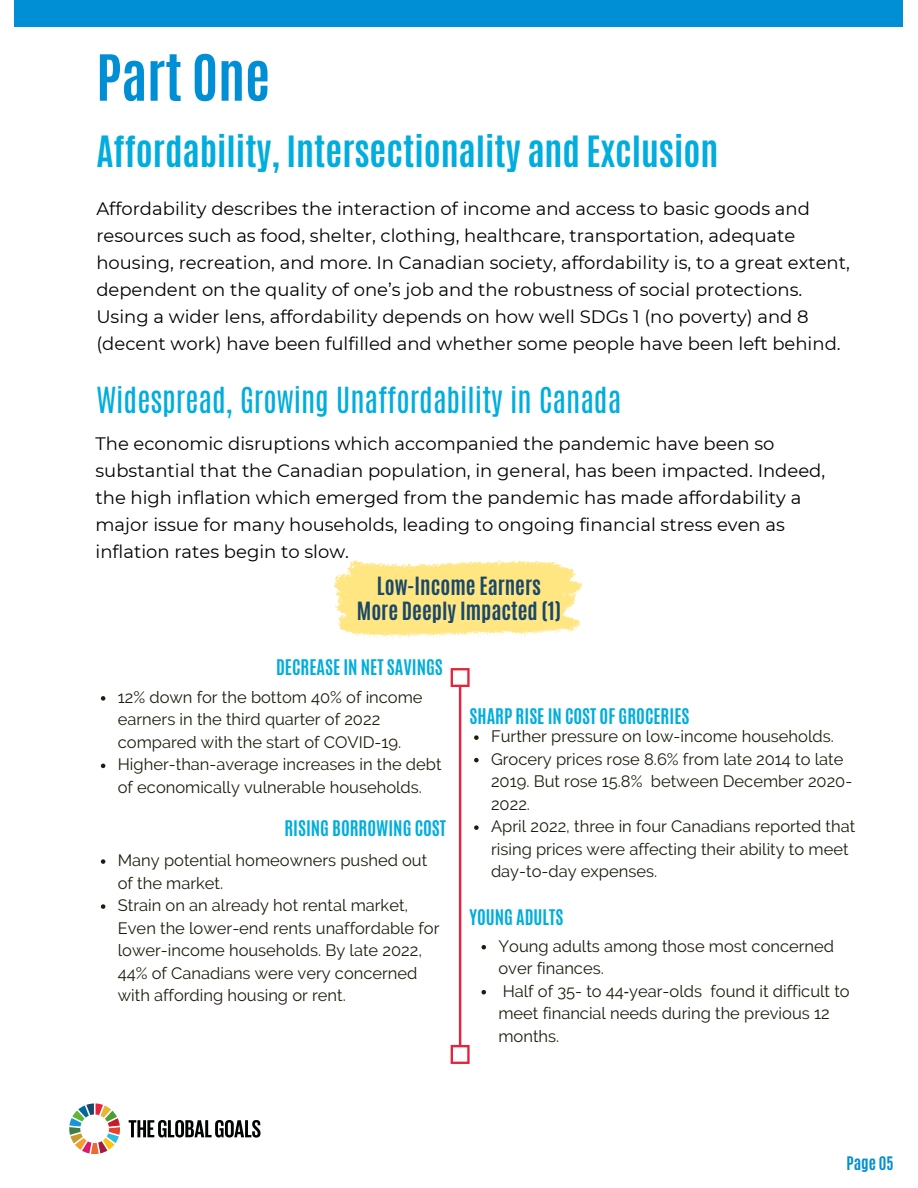
<style>
.page{position:relative;width:918px;height:1188px;background:#fff}
.page>*{position:absolute;margin:0;border:0;box-sizing:border-box;transform-origin:0 0}
.t1{font:700 54px "Antonio";color:#008ed4}
.t2{font:700 36px "Antonio";color:#00addd}
.t3{font:30px "Antonio";color:#00addd}
.t4{font:700 21px/24.8px "Antonio";color:#19486a;text-align:center}
.t5{font:18px/27px "Montserrat";color:#000}
.t6{font:700 18px "Antonio";color:#00addd}
.t7{font:16.5px/22.5px "Raleway";color:#1f1c0d}
.t8{font:700 15.6px "Antonio";color:#008ed4}
.s1{font-family:"Noto Sans"}
</style>
<div class="page">
<div style="left:15px;top:0;width:888px;height:27px;background:#008ed4"></div>
<svg style="left:333px;top:559px;width:249px;height:80px"></svg>
<svg style="left:69px;top:1103px;width:51px;height:51px"></svg>
<svg style="left:129px;top:1120px;width:131px;height:18px"></svg>
<svg style="left:101px;top:859px;width:4px;height:5px"></svg>
<svg style="left:101px;top:904px;width:4px;height:5px"></svg>
<svg style="left:451px;top:668px;width:35px;height:396px"></svg>
<svg style="left:101px;top:696px;width:4px;height:5px"></svg>
<svg style="left:101px;top:764px;width:4px;height:4px"></svg>
<p class="t1" style="left:96px;top:39px;width:175px">Part One</p>
<p class="t2" style="left:96px;top:126px;width:624px">Affordability, Intersectionality and Exclusion</p>
<p class="t5" style="left:96px;top:195px;width:755px">Affordability describes the interaction of income and access to basic goods and resources such as food, shelter, clothing, healthcare, transportation, adequate housing, recreation, and more. In Canadian society, affordability is, to a great extent, dependent on the quality of one’s job and the robustness of social protections.<br>Using a wider lens, affordability depends on how well SDGs 1 (no poverty) and 8 (decent work) have been fulfilled and whether some people have been left behind.</p>
<p class="t3" style="left:96px;top:378px;width:526px">Widespread, Growing Unaffordability in Canada</p>
<p class="t5" style="left:96px;top:430px;width:731px">The economic disruptions which accompanied the pandemic have been so substantial that the Canadian population, in general, has been impacted. Indeed, the high inflation which emerged from the pandemic has made affordability a major issue for many households, leading to ongoing financial stress even as inflation rates begin to slow.</p>
<p class="t4" style="left:357px;top:574px;width:206px">Low-Income Earners<br>More Deeply Impacted (1)</p>
<p class="t6" style="left:276px;top:654px;width:168px">DECREASE IN NET SAVINGS</p>
<p class="t7" style="left:118px;top:686px;width:306px">12% down for the bottom 40% of income earners in the third quarter of 2022 compared with the start of COVID-19.</p>
<p class="t7" style="left:118px;top:753px;width:325px">Higher-than-average increases in the debt of economically vulnerable households.</p>
<p class="t6" style="left:284px;top:815px;width:163px">RISING BORROWING COST</p>
<p class="t7" style="left:118px;top:849px;width:311px">Many potential homeowners pushed out of the market.</p>
<p class="t7" style="left:118px;top:894px;width:323px">Strain on an already hot rental market, Even the lower-end rents unaffordable for lower-income households. By late 2022, 44% of Canadians were very concerned with affording housing or rent.</p>
<p class="t6" style="left:470px;top:704px;width:221px">SHARP RISE IN COST OF GROCERIES</p>
<p class="t7" style="left:491px;top:725px;width:344px">Further pressure on low-income households.</p>
<p class="t7" style="left:491px;top:748px;width:363px">Grocery prices rose 8.6% from late 2014 to late<br>2019. But rose 15.8% between December 2020-<br>2022.</p>
<p class="t7" style="left:491px;top:815px;width:366px">April 2022, three in four Canadians reported that rising prices were affecting their ability to meet day-to-day expenses.</p>
<p class="t6" style="left:470px;top:905px;width:95px">YOUNG ADULTS</p>
<p class="t7" style="left:498px;top:935px;width:337px">Young adults among those most concerned over finances.</p>
<p class="t7" style="left:498px;top:980px;width:353px">Half of 35- to 44<span class="s1">‑</span>year-olds found it difficult to meet financial needs during the previous 12 months.</p>
<p class="t8" style="left:847px;top:1152px;width:49px">Page 05</p>
</div>
